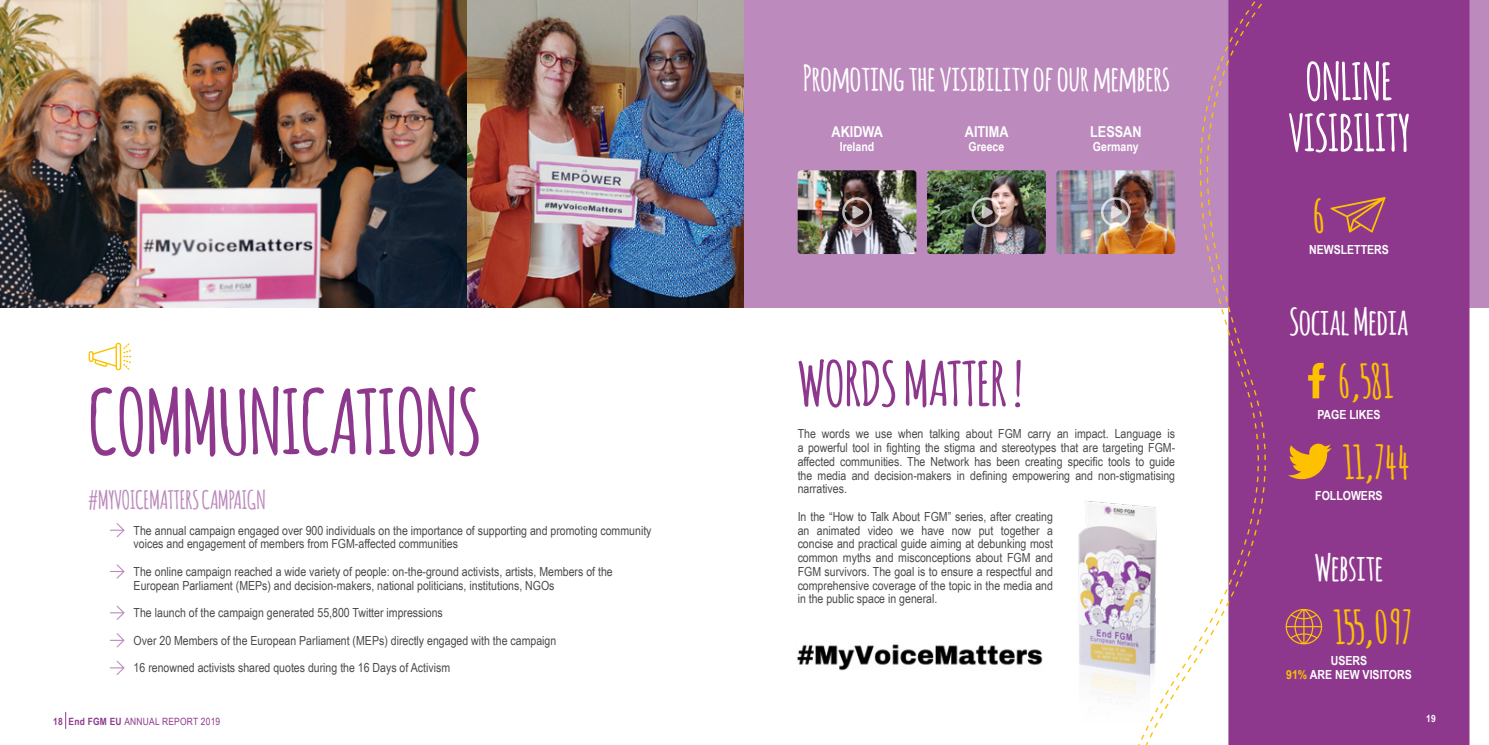
<style>
.page{position:relative;width:1489px;height:745px;background:#fff}
.page>*{position:absolute;margin:0;border:0;box-sizing:border-box;transform-origin:0 0}
.t1{font:700 60px "Amatic";color:#8e388d}
.t2{font:700 50px/51.2px "Amatic";color:#fff;text-align:center}
.t3{font:700 45px "Amatic";color:#fdc100}
.t4{font:700 36.25px "Amatic";color:#fff}
.t5{font:700 35px "Amatic";color:#fff}
.t6{font:700 25px "Amatic";color:#bc8abd}
.t7{font:700 15px "Arial Narrow";color:#fff}
.t8{font:12.5px/13.8px "Arial Narrow";color:#4a4a49}
.t9{font:700 12.5px/13.8px "Arial Narrow";color:#fff;text-align:center}
.t10{font:10px "Arial Narrow";letter-spacing:.02em;color:#8e388d}
.t11{font:700 10px "Arial Narrow";color:#fff}
.s1{color:#fdc100}
.s2{font-weight:700}
</style>
<div class="page">
<img style="left:0;top:0;width:744px;height:307px">
<div style="left:744px;top:0;width:744px;height:307px;background:#bc8abd"></div>
<div style="left:1285px;top:0;width:184px;height:744px;background:#8e388d"></div>
<svg style="left:1330px;top:197px;width:55px;height:35px;background:#a6556e"></svg>
<svg style="left:1307px;top:362px;width:18px;height:36px"></svg>
<svg style="left:1287px;top:443px;width:44px;height:36px;background:#ce873a"></svg>
<svg style="left:1285px;top:608px;width:36px;height:36px"></svg>
<svg style="left:110px;top:523px;width:14px;height:14px"></svg>
<svg style="left:110px;top:564px;width:14px;height:14px"></svg>
<svg style="left:110px;top:605px;width:14px;height:14px"></svg>
<svg style="left:110px;top:633px;width:14px;height:14px"></svg>
<svg style="left:110px;top:660px;width:14px;height:14px"></svg>
<svg style="left:91px;top:386px;width:387px;height:70px"></svg>
<svg style="left:1132px;top:0;width:153px;height:744px"></svg>
<img style="left:797px;top:644px;width:245px;height:26px">
<img style="left:1078px;top:494px;width:102px;height:250px">
<svg style="left:65px;top:711px;width:1px;height:17px"></svg>
<svg style="left:89px;top:342px;width:42px;height:28px"></svg>
<img style="left:797px;top:170px;width:119px;height:84px">
<img style="left:927px;top:170px;width:118px;height:84px">
<img style="left:1056px;top:170px;width:119px;height:84px">
<div style="left:842px;top:197px;width:29px;height:30px;border:2px solid #fff;border-radius:50%"></div>
<svg style="left:852px;top:205px;width:11px;height:14px"></svg>
<div style="left:971px;top:197px;width:30px;height:30px;border:2px solid #fff;border-radius:50%"></div>
<svg style="left:981px;top:205px;width:12px;height:14px"></svg>
<div style="left:1100px;top:197px;width:30px;height:30px;border:2px solid #fff;border-radius:50%"></div>
<svg style="left:1111px;top:205px;width:11px;height:14px"></svg>
<h3 class="t5" style="left:803px;top:53px;width:368px">Promoting the visibility of our members</h3>
<h2 class="t2" style="left:1288px;top:54px;width:123px">ONLINE<br>VISIBILITY</h2>
<p class="t7" style="left:1090px;top:121px;width:53px">LESSAN</p>
<p class="t9" style="left:1092px;top:139px;width:47px">Germany</p>
<p class="t7" style="left:831px;top:121px;width:53px">AKIDWA</p>
<p class="t9" style="left:839px;top:139px;width:36px">Ireland</p>
<p class="t7" style="left:964px;top:121px;width:45px">AITIMA</p>
<p class="t9" style="left:968px;top:139px;width:37px">Greece</p>
<h3 class="t6" style="left:89px;top:481px;width:178px">#MYVOICEMATTERS CAMPAIGN</h3>
<p class="t8" style="left:134px;top:522px;width:519px">The annual campaign engaged over 900 individuals on the importance of supporting and promoting community voices and engagement of members from FGM-affected communities</p>
<p class="t8" style="left:134px;top:563px;width:480px">The online campaign reached a wide variety of people: on-the-ground activists, artists, Members of the<br>European Parliament (MEPs) and decision-makers, national politicians, institutions, NGOs</p>
<p class="t8" style="left:134px;top:605px;width:311px">The launch of the campaign generated 55,800 Twitter impressions</p>
<p class="t8" style="left:134px;top:625px;width:424px;line-height:27.5px">Over 20 Members of the European Parliament (MEPs) directly engaged with the campaign<br>16 renowned activists shared quotes during the 16 Days of Activism</p>
<h1 class="t1" style="left:797px;top:340px;width:226px">WORDS MATTER !</h1>
<p class="t8" style="left:797px;top:426px;width:379px;text-align:justify">The words we use when talking about FGM carry an impact. Language is a powerful tool in fighting the stigma and stereotypes that are targeting FGM&shy;affected communities. The Network has been creating specific tools to guide the media and decision-makers in defining empowering and non-stigmatising narratives.</p>
<p class="t8" style="left:797px;top:508px;width:257px;text-align:justify">In the “How to Talk About FGM” series, after creating an animated video we have now put together a concise and practical guide aiming at debunking most common myths and misconceptions about FGM and FGM survivors. The goal is to ensure a respectful and comprehensive coverage of the topic in the media and in the public space in general.</p>
<h3 class="t3" style="left:1312px;top:184px;width:14px">6</h3>
<p class="t9" style="left:1308px;top:242px;width:81px">NEWSLETTERS</p>
<h3 class="t4" style="left:1289px;top:295px;width:120px">Social Media</h3>
<h3 class="t3" style="left:1337px;top:349px;width:56px">6,581</h3>
<p class="t9" style="left:1317px;top:407px;width:65px">PAGE LIKES</p>
<h3 class="t3" style="left:1343px;top:430px;width:68px">11,744</h3>
<p class="t9" style="left:1315px;top:488px;width:69px">FOLLOWERS</p>
<h3 class="t4" style="left:1314px;top:541px;width:70px">Website</h3>
<h3 class="t3" style="left:1333px;top:595px;width:80px">155,097</h3>
<p class="t9" style="left:1285px;top:653px;width:127px">USERS<br><span class="s1">91%</span> ARE NEW VISITORS</p>
<p class="t10" style="left:53px;top:713px;width:169px"><span class="s2">18 End FGM EU</span> ANNUAL REPORT 2019</p>
<p class="t11" style="left:1425px;top:710px;width:11px">19</p>
</div>
